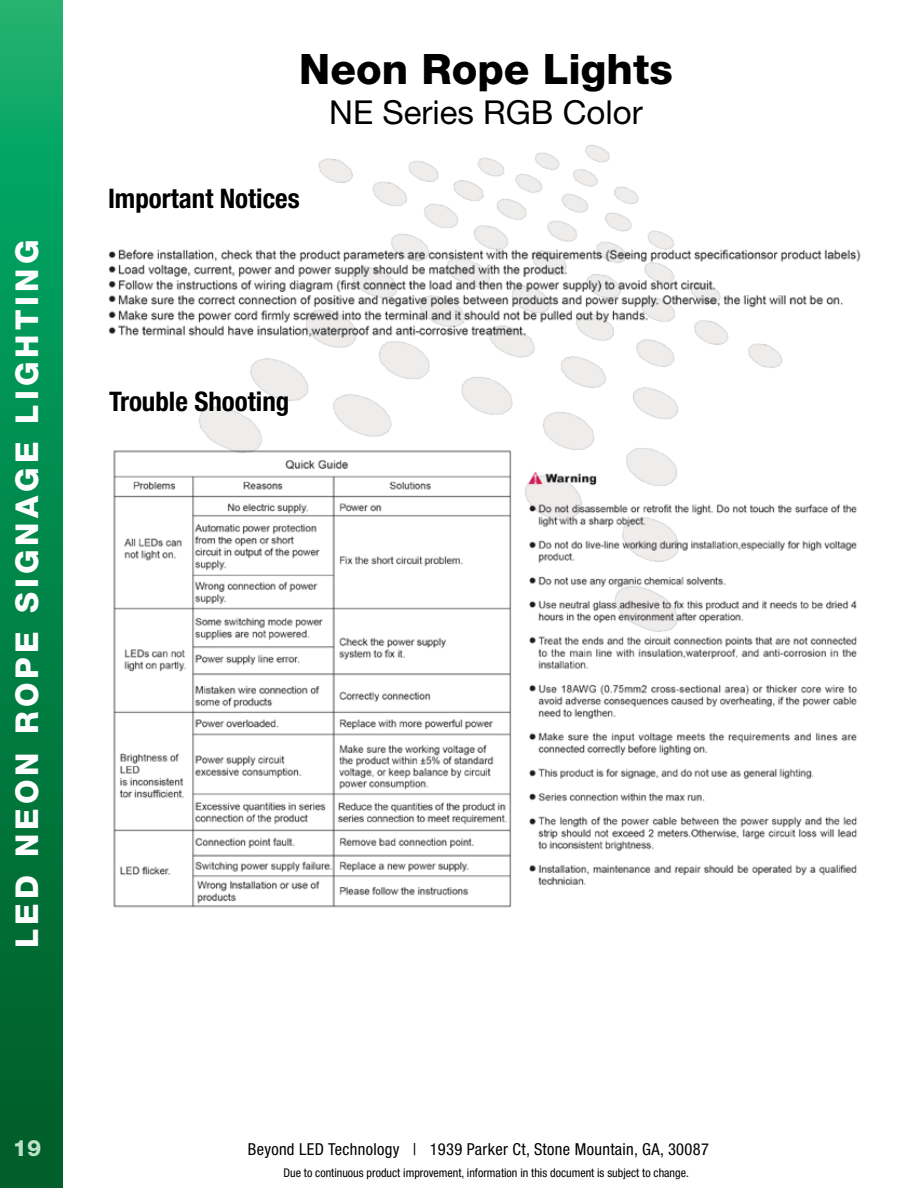
<style>
.page{position:relative;width:918px;height:1188px;background:#fff}
.page>*{position:absolute;margin:0;border:0;box-sizing:border-box;transform-origin:0 0}
.t1{font:800 42px "Helvetica Neue LT Std";color:#000}
.t2{font:33px "Helvetica Neue LT Pro";color:#000}
.t3{font:800 31.5px "Helvetica Neue LT Std";letter-spacing:.13em;color:#fff}
.t4{font:700 condensed 27px "Helvetica Neue LT Std";color:#000}
.t5{font:800 22.5px "Helvetica Neue LT Std";color:#bbe1ca}
.t6{font:condensed 16.5px "Helvetica Neue LT Pro";letter-spacing:.02em;color:#000}
.t7{font:condensed 12px "Helvetica Neue LT Pro";color:#000}
</style>
<div class="page">
<svg style="left:0;top:0;width:63px;height:1188px;background:#028548"></svg>
<img style="left:198px;top:145px;width:585px;height:301px">
<img style="left:108px;top:243px;width:753px;height:98px">
<img style="left:113px;top:446px;width:745px;height:462px">
<h1 class="t1" style="left:299px;top:44px;width:375px">Neon Rope Lights</h1>
<h2 class="t2" style="left:329px;top:92px;width:315px">NE Series RGB Color</h2>
<h3 class="t3" style="left:8px;top:948px;width:710px;rotate:-90deg">LED NEON ROPE SIGNAGE LIGHTING</h3>
<h3 class="t4" style="left:108px;top:182px;width:193px">Important Notices</h3>
<h3 class="t4" style="left:109px;top:385px;width:182px">Trouble Shooting</h3>
<h3 class="t5" style="left:13px;top:1134px;width:30px">19</h3>
<h3 class="t6" style="left:248px;top:1139px;width:463px">Beyond LED Technology | 1939 Parker Ct, Stone Mountain, GA, 30087</h3>
<p class="t7" style="left:284px;top:1165px;width:407px">Due to continuous product improvement, information in this document is subject to change.</p>
</div>
